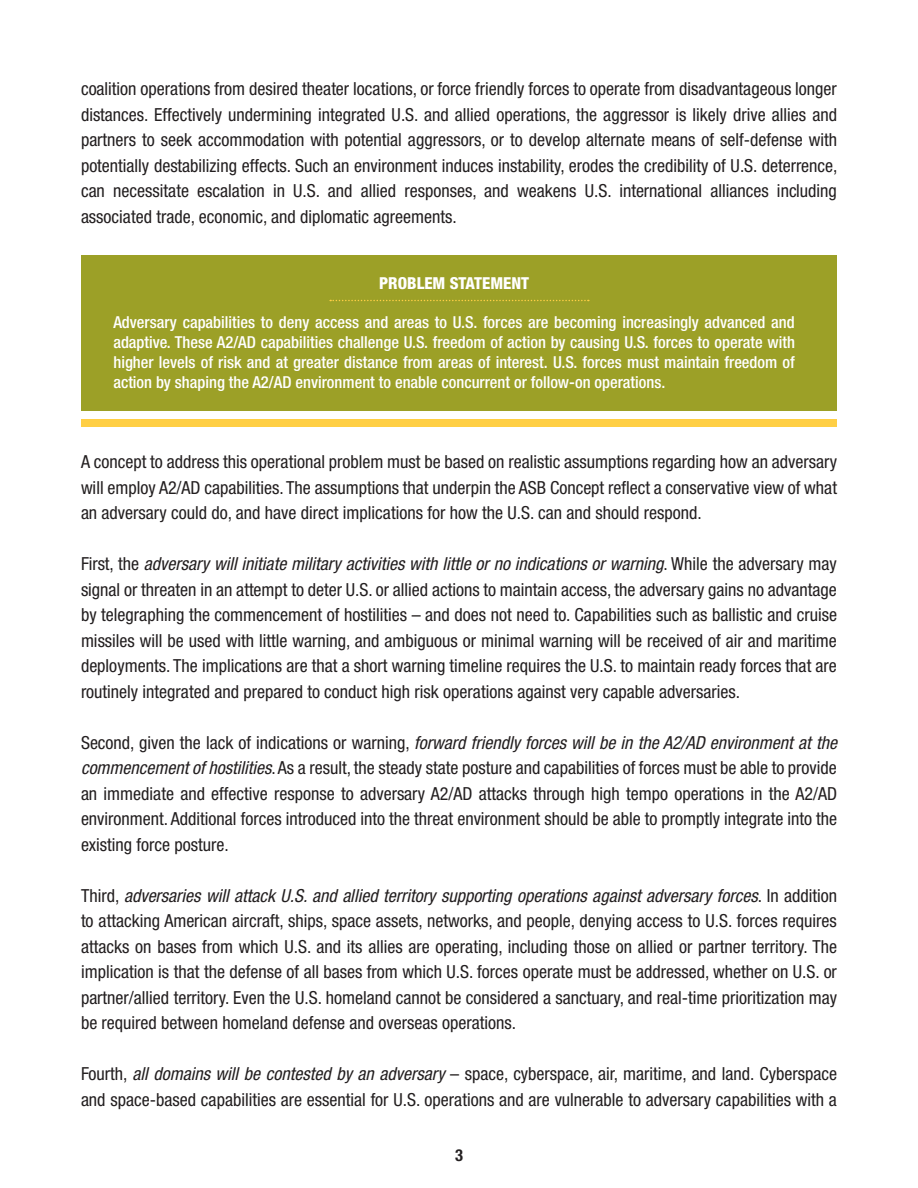
<style>
.page{position:relative;width:918px;height:1188px;background:#fff}
.page>*{position:absolute;margin:0;border:0;box-sizing:border-box;transform-origin:0 0}
.t1{font:condensed 18px/25.5px "Helvetica Neue";color:#231f20;text-align:justify}
.t2{font:500 condensed 16.5px/19.8px "Helvetica Neue";color:#fff;text-align:justify}
.t3{font:800 condensed 16.5px "Helvetica Neue";color:#fff}
.t4{font:700 condensed 16.5px "Helvetica Neue";color:#231f20}
.s1{font-style:italic}
</style>
<div class="page">
<div style="left:81px;top:256px;width:756px;height:155px;background:#9ca027"></div>
<svg style="left:330px;top:300px;width:259px;height:1px"></svg>
<div style="left:81px;top:419px;width:756px;height:7px;background:#ffcf45"></div>
<p class="t1" style="left:81px;top:76px;width:758px">coalition operations from desired theater locations, or force friendly forces to operate from disadvantageous longer distances. Effectively undermining integrated U.S. and allied operations, the aggressor is likely drive allies and partners to seek accommodation with potential aggressors, or to develop alternate means of self-defense with potentially destabilizing effects. Such an environment induces instability, erodes the credibility of U.S. deterrence, can necessitate escalation in U.S. and allied responses, and weakens U.S. international alliances including associated trade, economic, and diplomatic agreements.</p>
<p class="t3" style="left:379px;top:273px;width:152px">PROBLEM STATEMENT</p>
<p class="t2" style="left:113px;top:312px;width:683px">Adversary capabilities to deny access and areas to U.S. forces are becoming increasingly advanced and adaptive. These A2/AD capabilities challenge U.S. freedom of action by causing U.S. forces to operate with higher levels of risk and at greater distance from areas of interest. U.S. forces must maintain freedom of action by shaping the A2/AD environment to enable concurrent or follow-on operations.</p>
<p class="t1" style="left:81px;top:449px;width:758px">A concept to address this operational problem must be based on realistic assumptions regarding how an adversary will employ A2/AD capabilities. The assumptions that underpin the ASB Concept reflect a conservative view of what an adversary could do, and have direct implications for how the U.S. can and should respond.</p>
<p class="t1" style="left:81px;top:551px;width:758px">First, the <span class="s1">adversary will initiate military activities with little or no indications or warning</span>. While the adversary may signal or threaten in an attempt to deter U.S. or allied actions to maintain access, the adversary gains no advantage by telegraphing the commencement of hostilities – and does not need to. Capabilities such as ballistic and cruise missiles will be used with little warning, and ambiguous or minimal warning will be received of air and maritime deployments. The implications are that a short warning timeline requires the U.S. to maintain ready forces that are routinely integrated and prepared to conduct high risk operations against very capable adversaries.</p>
<p class="t1" style="left:81px;top:730px;width:758px">Second, given the lack of indications or warning, <span class="s1">forward friendly forces will be in the A2/AD environment at the commencement of hostilities</span>. As a result, the steady state posture and capabilities of forces must be able to provide an immediate and effective response to adversary A2/AD attacks through high tempo operations in the A2/AD environment. Additional forces introduced into the threat environment should be able to promptly integrate into the existing force posture.</p>
<p class="t1" style="left:81px;top:883px;width:758px">Third, <span class="s1">adversaries will attack U.S. and allied territory supporting operations against adversary forces</span>. In addition to attacking American aircraft, ships, space assets, networks, and people, denying access to U.S. forces requires attacks on bases from which U.S. and its allies are operating, including those on allied or partner territory. The implication is that the defense of all bases from which U.S. forces operate must be addressed, whether on U.S. or partner/allied territory. Even the U.S. homeland cannot be considered a sanctuary, and real-time prioritization may be required between homeland defense and overseas operations.</p>
<p class="t1" style="left:81px;top:1061px;width:758px">Fourth, <span class="s1">all domains will be contested by an adversary</span> – space, cyberspace, air, maritime, and land. Cyberspace and space-based capabilities are essential for U.S. operations and are vulnerable to adversary capabilities with a</p>
<p class="t4" style="left:455px;top:1145px;width:9px">3</p>
</div>
